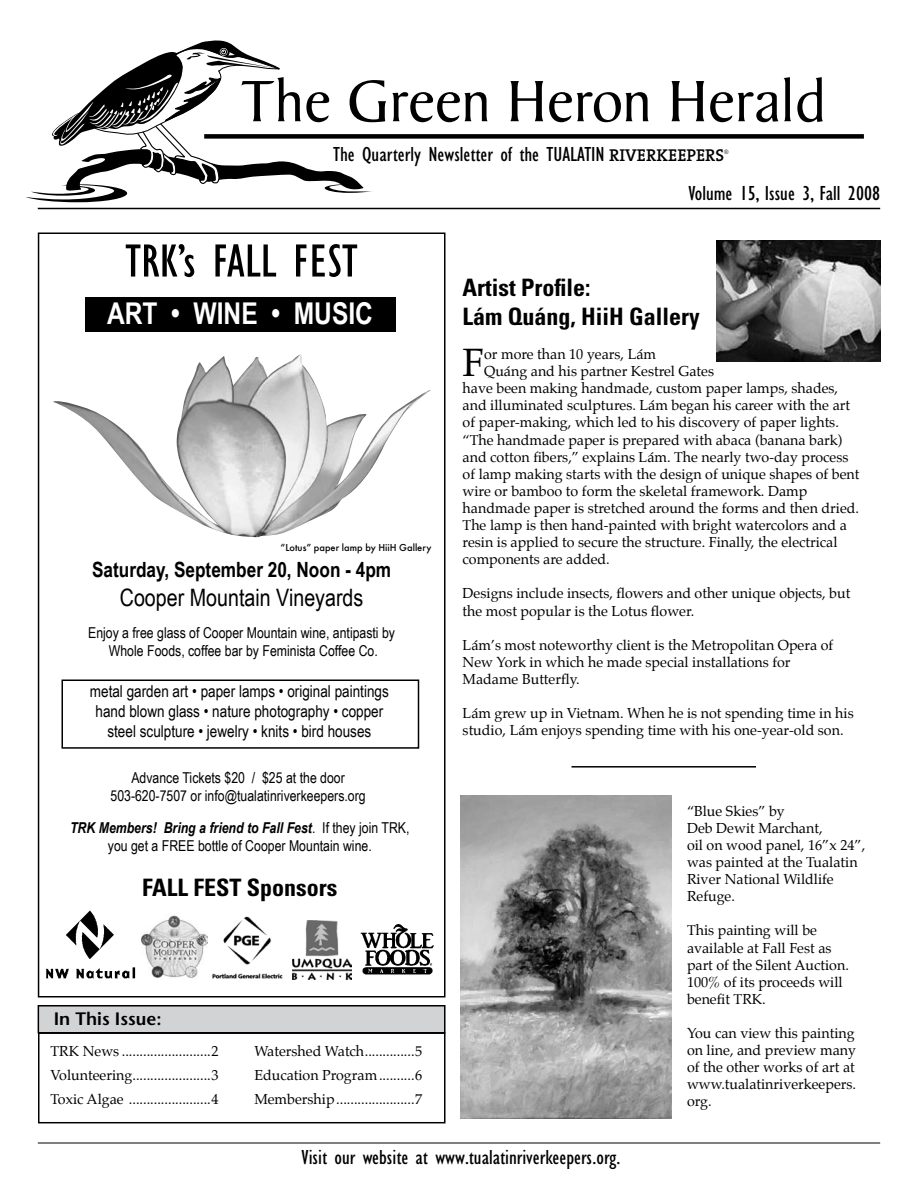
<style>
.page{position:relative;width:918px;height:1188px;background:#fff}
.page>*{position:absolute;margin:0;border:0;box-sizing:border-box;transform-origin:0 0}
.t1{font:63px "Baker Signet";color:#000}
.t2{font:condensed 48px "Gill Sans";color:#000;scale:1.05 1}
.t3{font:38.7px "Palatino";color:#000}
.t4{font:700 30px "Arial Narrow";color:#fff}
.t5{font:700 condensed 24px/28.8px "Univers";color:#000}
.t6{font:24px "Arial Narrow";color:#000}
.t7{font:condensed 21px "Gill Sans";color:#000;scale:1.05 1}
.t8{font:700 21px "Arial Narrow";color:#000}
.t9{font:600 18px "Stone Sans";color:#000}
.t10{font:16.5px/19.8px "Arial Narrow";color:#000;text-align:center}
.t11{font:15px/18px "Arial Narrow";color:#000;text-align:center}
.t12{font:14.25px/17.1px "Palatino";color:#000}
.t13{font:500 10.5px "Futura T";color:#000}
.t14{font:6.15px "Palatino";color:#000}
.s1{font-family:"The Serif";font-weight:600;font-stretch:normal;font-size:17.25px}
.s2{font-weight:700;font-style:italic}
</style>
<div class="page">
<div style="left:38px;top:232px;width:408px;height:766px;border:2px solid #000"></div>
<div style="left:38px;top:1032px;width:408px;height:91px;border:2px solid #000"></div>
<div style="left:38px;top:1006px;width:407px;height:27px;background:#d1d3d4"></div>
<div style="left:38px;top:1005px;width:408px;height:29px;border:2px solid #000"></div>
<img style="left:212px;top:916px;width:71px;height:63px">
<img style="left:46px;top:910px;width:90px;height:69px">
<img style="left:141px;top:915px;width:67px;height:63px">
<img style="left:360px;top:924px;width:74px;height:51px">
<img style="left:716px;top:240px;width:164px;height:122px">
<div style="left:85px;top:297px;width:311px;height:35px;background:#000"></div>
<div style="left:62px;top:680px;width:357px;height:69px;border:2px solid #000"></div>
<img style="left:292px;top:921px;width:59px;height:59px">
<hr style="left:38px;top:1143px;width:842px;height:1px;background:#000">
<img style="left:53px;top:354px;width:378px;height:184px">
<img style="left:460px;top:795px;width:212px;height:324px">
<hr style="left:572px;top:766px;width:184px;height:2px;background:#000">
<svg style="left:26px;top:40px;width:347px;height:162px"></svg>
<div style="left:204px;top:134px;width:660px;height:5px;background:#000"></div>
<hr style="left:38px;top:208px;width:842px;height:1px;background:#000">
<h1 class="t1" style="left:241px;top:67px;width:586px">The Green Heron Herald</h1>
<h3 class="t7" style="left:333px;top:143px;width:374px">The Quarterly Newsletter of the TUALATIN <span class="s1">RIVERKEEPERS</span></h3>
<p class="t14" style="left:724px;top:148px;width:6px">®</p>
<h3 class="t7" style="left:689px;top:182px;width:184px">Volume 15, Issue 3, Fall 2008</h3>
<h2 class="t2" style="left:125px;top:235px;width:223px">TRK’s FALL FEST</h2>
<h3 class="t4" style="left:107px;top:296px;width:267px">ART • WINE • MUSIC</h3>
<p class="t13" style="left:280px;top:541px;width:152px">“Lotus” paper lamp by HiiH Gallery</p>
<h3 class="t8" style="left:92px;top:558px;width:301px">Saturday, September 20, Noon - 4pm</h3>
<h3 class="t6" style="left:120px;top:584px;width:245px">Cooper Mountain Vineyards</h3>
<p class="t11" style="left:88px;top:624px;width:308px">Enjoy a free glass of Cooper Mountain wine, antipasti by<br>Whole Foods, coffee bar by Feminista Coffee Co.</p>
<p class="t10" style="left:90px;top:682px;width:301px">metal garden art • paper lamps • original paintings hand blown glass • nature photography • copper steel sculpture • jewelry • knits • bird houses</p>
<p class="t11" style="left:111px;top:769px;width:257px">Advance Tickets $20 / $25 at the door<br>503-620-7507 or info@tualatinriverkeepers.org</p>
<p class="t11" style="left:70px;top:818px;width:341px"><span class="s2">TRK Members! Bring a friend to Fall Fest</span>. If they join TRK, you get a FREE bottle of Cooper Mountain wine.</p>
<h3 class="t5" style="left:142px;top:872px;width:197px">FALL FEST Sponsors</h3>
<p class="t9" style="left:54px;top:1008px;width:109px">In This Issue:</p>
<p class="t12" style="left:51px;top:1041px;width:170px;line-height:24px;text-align:justify">TRK News .........................2<br>Volunteering......................3<br>Toxic Algae .......................4</p>
<p class="t12" style="left:254px;top:1041px;width:169px;line-height:24px;text-align:justify">Watershed Watch..............5<br>Education Program..........6<br>Membership......................7</p>
<h3 class="t5" style="left:463px;top:273px;width:239px">Artist Profile:<br>Lám Quáng, HiiH Gallery</h3>
<h3 class="t3" style="left:463px;top:338px;width:23px">F</h3>
<p class="t12" style="left:484px;top:347px;width:173px">or more than 10 years, Lám</p>
<p class="t12" style="left:484px;top:364px;width:231px">Quáng and his partner Kestrel Gates</p>
<p class="t12" style="left:463px;top:381px;width:377px">have been making handmade, custom paper lamps, shades,</p>
<p class="t12" style="left:463px;top:398px;width:389px">and illuminated sculptures. Lám began his career with the art</p>
<p class="t12" style="left:463px;top:415px;width:378px">of paper-making, which led to his discovery of paper lights.</p>
<p class="t12" style="left:463px;top:432px;width:381px">“The handmade paper is prepared with abaca (banana bark)</p>
<p class="t12" style="left:463px;top:449px;width:387px">and cotton fibers,” explains Lám. The nearly two-day process</p>
<p class="t12" style="left:463px;top:467px;width:398px">of lamp making starts with the design of unique shapes of bent</p>
<p class="t12" style="left:463px;top:484px;width:346px">wire or bamboo to form the skeletal framework. Damp</p>
<p class="t12" style="left:463px;top:501px;width:398px">handmade paper is stretched around the forms and then dried.</p>
<p class="t12" style="left:463px;top:518px;width:386px">The lamp is then hand-painted with bright watercolors and a</p>
<p class="t12" style="left:463px;top:535px;width:376px">resin is applied to secure the structure. Finally, the electrical</p>
<p class="t12" style="left:463px;top:552px;width:149px">components are added.</p>
<p class="t12" style="left:463px;top:586px;width:389px">Designs include insects, flowers and other unique objects, but the most popular is the Lotus flower.</p>
<p class="t12" style="left:463px;top:638px;width:372px">Lám’s most noteworthy client is the Metropolitan Opera of<br>New York in which he made special installations for<br>Madame Butterfly.</p>
<p class="t12" style="left:463px;top:706px;width:393px">Lám grew up in Vietnam. When he is not spending time in his studio, Lám enjoys spending time with his one-year-old son.</p>
<p class="t12" style="left:687px;top:804px;width:180px">“Blue Skies” by<br>Deb Dewit Marchant,<br>oil on wood panel, 16”x 24”, was painted at the Tualatin<br>River National Wildlife<br>Refuge.</p>
<p class="t12" style="left:687px;top:923px;width:163px">This painting will be available at Fall Fest as part of the Silent Auction.<br>100% of its proceeds will benefit TRK.</p>
<p class="t12" style="left:687px;top:1026px;width:171px;text-align:justify">You can view this painting on line, and preview many of the other works of art at www.tualatinriverkeepers. org.</p>
<h3 class="t7" style="left:302px;top:1146px;width:305px">Visit our website at www.tualatinriverkeepers.org.</h3>
</div>
